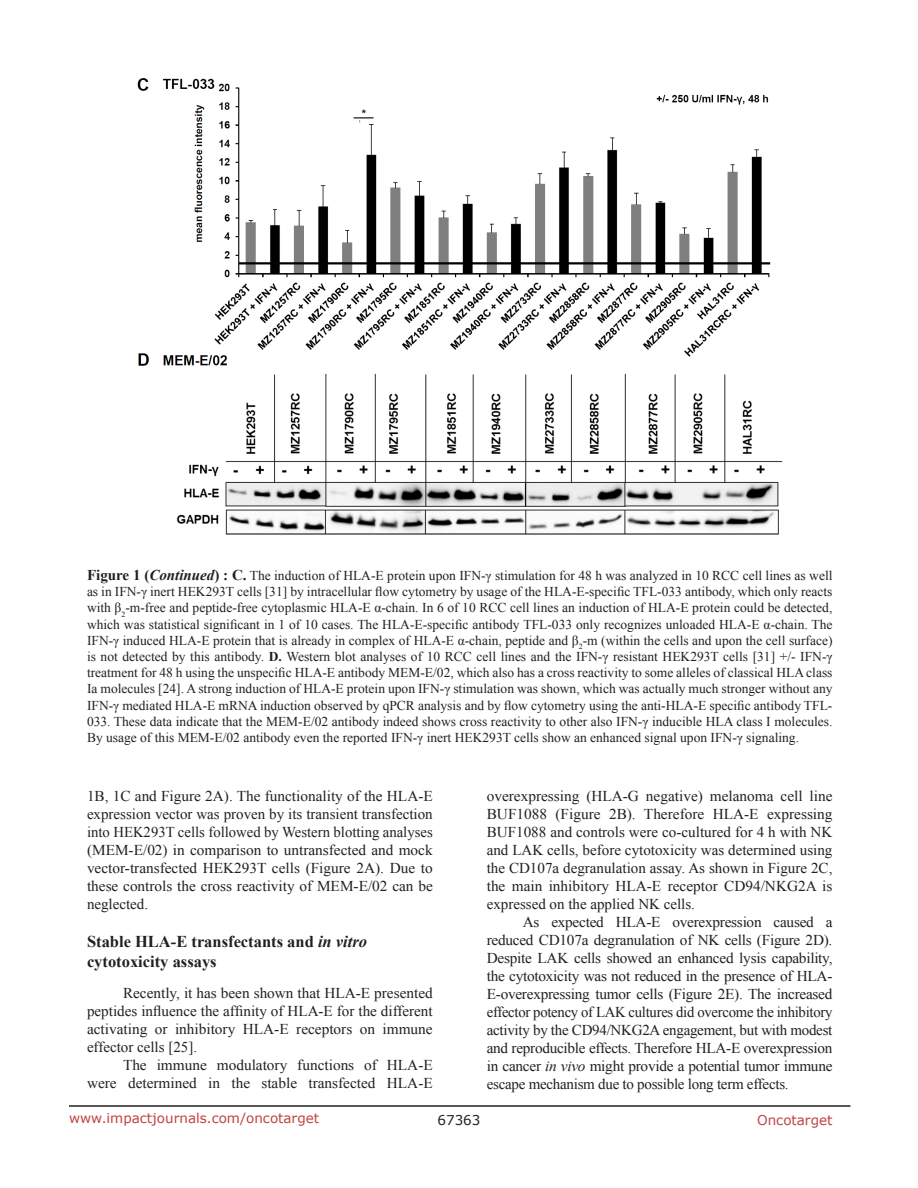
<style>
.page{position:relative;width:918px;height:1188px;background:#fff}
.page>*{position:absolute;margin:0;border:0;box-sizing:border-box;transform-origin:0 0}
.SubHeading{font:700 16.5px/19.8px "Times New Roman";color:#231f20}
.BodyText{font:15px/18px "Times New Roman";color:#231f20;text-align:justify}
.figuretext{font:13.5px/16.2px "Times New Roman";color:#231f20;text-align:justify}
.t1{font:13.5px "Verdana";color:#c24141}
.t2{font:13.5px "Verdana";color:#231f20}
.s1{font-weight:700;font-size:15px}
.s2{font-weight:700;font-style:italic;font-size:15px}
.s3{font-weight:700}
.s4{font-style:italic}
</style>
<div class="page">
<hr style="left:69px;top:1105px;width:781px;height:2px;background:#231f20">
<img style="left:137px;top:78px;width:646px;height:457px">
<p class="figuretext" style="left:87px;top:567px;width:747px"><span class="s1">Figure 1 (</span><span class="s2">Continued</span><span class="s1">) : C.</span> The induction of HLA-E protein upon IFN-γ stimulation for 48 h was analyzed in 10 RCC cell lines as well as in IFN-γ inert HEK293T cells [31] by intracellular flow cytometry by usage of the HLA-E-specific TFL-033 antibody, which only reacts with β<sub>2</sub>-m-free and peptide-free cytoplasmic HLA-E α-chain. In 6 of 10 RCC cell lines an induction of HLA-E protein could be detected, which was statistical significant in 1 of 10 cases. The HLA-E-specific antibody TFL-033 only recognizes unloaded HLA-E α-chain. The IFN-γ induced HLA-E protein that is already in complex of HLA-E α-chain, peptide and β<sub>2</sub>-m (within the cells and upon the cell surface) is not detected by this antibody. <span class="s3">D.</span> Western blot analyses of 10 RCC cell lines and the IFN-γ resistant HEK293T cells [31] +/- IFN-γ treatment for 48 h using the unspecific HLA-E antibody MEM-E/02, which also has a cross reactivity to some alleles of classical HLA class Ia molecules [24]. A strong induction of HLA-E protein upon IFN-γ stimulation was shown, which was actually much stronger without any IFN-γ mediated HLA-E mRNA induction observed by qPCR analysis and by flow cytometry using the anti-HLA-E specific antibody TFL-033. These data indicate that the MEM-E/02 antibody indeed shows cross reactivity to other also IFN-γ inducible HLA class I molecules.<br>By usage of this MEM-E/02 antibody even the reported IFN-γ inert HEK293T cells show an enhanced signal upon IFN-γ signaling.</p>
<p class="BodyText" style="left:87px;top:787px;width:347px">1B, 1C and Figure 2A). The functionality of the HLA-E expression vector was proven by its transient transfection into HEK293T cells followed by Western blotting analyses (MEM-E/02) in comparison to untransfected and mock vector-transfected HEK293T cells (Figure 2A). Due to these controls the cross reactivity of MEM-E/02 can be neglected.</p>
<p class="SubHeading" style="left:87px;top:931px;width:282px">Stable HLA-E transfectants and <span class="s4">in vitro </span>cytotoxicity assays</p>
<p class="BodyText" style="left:87px;top:984px;width:347px;text-indent:36px">Recently, it has been shown that HLA-E presented peptides influence the affinity of HLA-E for the different activating or inhibitory HLA-E receptors on immune effector cells [25].</p>
<p class="BodyText" style="left:87px;top:1056px;width:347px;text-align:right">The immune modulatory functions of HLA-E<br>were determined in the stable transfected HLA-E</p>
<p class="BodyText" style="left:487px;top:787px;width:347px">overexpressing (HLA-G negative) melanoma cell line BUF1088 (Figure 2B). Therefore HLA-E expressing BUF1088 and controls were co-cultured for 4 h with NK and LAK cells, before cytotoxicity was determined using the CD107a degranulation assay. As shown in Figure 2C, the main inhibitory HLA-E receptor CD94/NKG2A is expressed on the applied NK cells.</p>
<p class="BodyText" style="left:487px;top:913px;width:347px;text-indent:36px">As expected HLA-E overexpression caused a reduced CD107a degranulation of NK cells (Figure 2D).<br>Despite LAK cells showed an enhanced lysis capability, the cytotoxicity was not reduced in the presence of HLA-E-overexpressing tumor cells (Figure 2E). The increased effector potency of LAK cultures did overcome the inhibitory activity by the CD94/NKG2A engagement, but with modest and reproducible effects. Therefore HLA-E overexpression in cancer <span class="s4">in vivo</span> might provide a potential tumor immune escape mechanism due to possible long term effects.</p>
<p class="t1" style="left:69px;top:1109px;width:252px">www.impactjournals.com/oncotarget</p>
<p class="t2" style="left:438px;top:1111px;width:44px">67363</p>
<p class="t1" style="left:757px;top:1111px;width:77px">Oncotarget</p>
</div>
